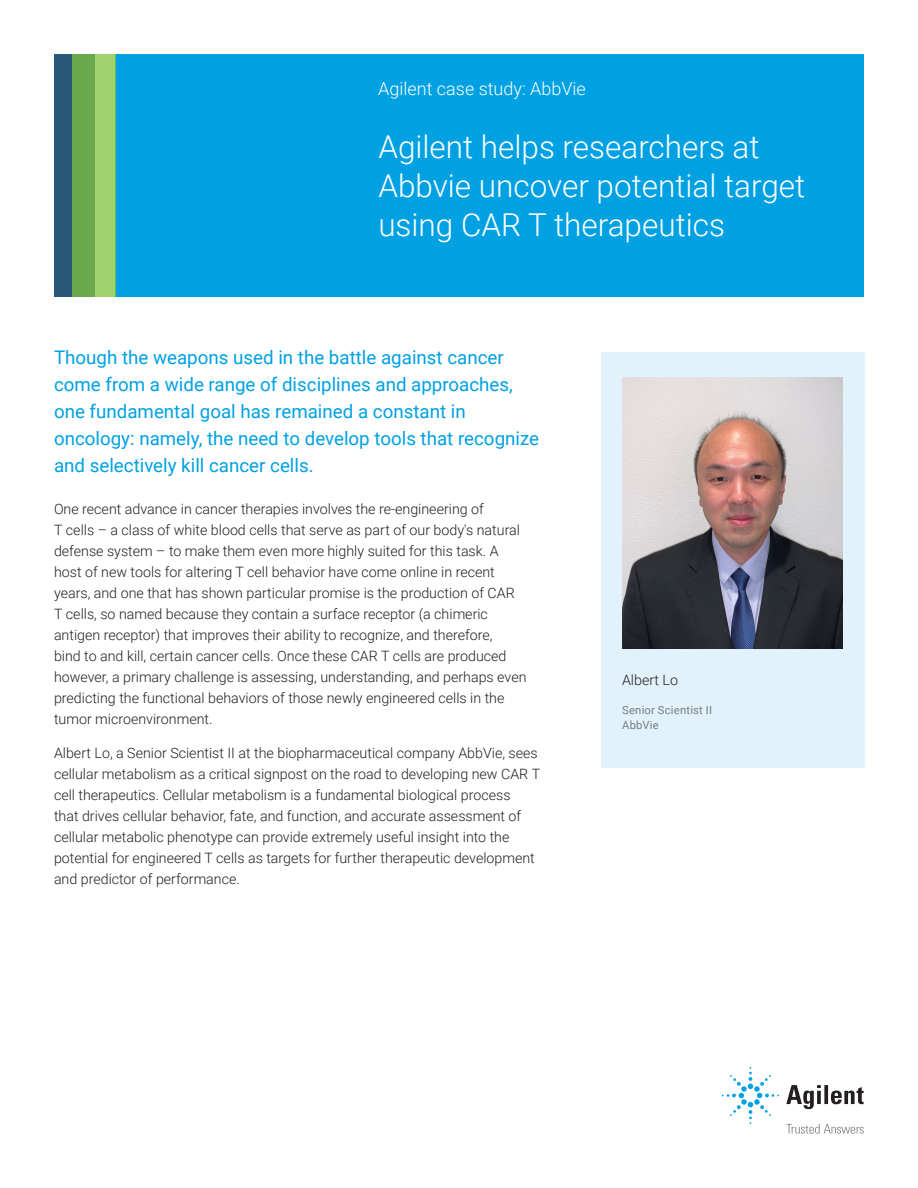
<style>
.page{position:relative;width:918px;height:1188px;background:#fff}
.page>*{position:absolute;margin:0;border:0;box-sizing:border-box;transform-origin:0 0}
.t1{font:300 31.5px/39px "Roboto";color:#fff}
.Intro_text_blue{font:18.75px/27px "Roboto";color:#00a1e3}
.Case_Study{font:300 18px "Roboto";color:#fff}
.Text{font:300 14.25px/21px "Roboto";color:#231f20}
.Scientist_title{font:11.25px "Roboto";letter-spacing:.02em;color:#787d83}
</style>
<div class="page">
<div style="left:116px;top:54px;width:748px;height:243px;background:#00a1e3"></div>
<div style="left:601px;top:352px;width:263px;height:416px;background:#e1f2fb"></div>
<div style="left:54px;top:54px;width:40px;height:243px;background:#27587a"></div>
<svg style="left:72px;top:54px;width:44px;height:243px;background:#82bb5d"></svg>
<img style="left:623px;top:378px;width:220px;height:271px">
<svg style="left:786px;top:1085px;width:78px;height:24px"></svg>
<svg style="left:722px;top:1067px;width:57px;height:57px"></svg>
<svg style="left:786px;top:1124px;width:78px;height:10px"></svg>
<p class="Case_Study" style="left:378px;top:76px;width:209px">Agilent case study: AbbVie</p>
<p class="t1" style="left:378px;top:126px;width:429px">Agilent helps researchers at<br>Abbvie uncover potential target using CAR T therapeutics</p>
<p class="Intro_text_blue" style="left:54px;top:344px;width:487px">Though the weapons used in the battle against cancer come from a wide range of disciplines and approaches, one fundamental goal has remained a constant in oncology: namely, the need to develop tools that recognize and selectively kill cancer cells.</p>
<p class="Text" style="left:54px;top:498px;width:474px">One recent advance in cancer therapies involves the re-engineering of<br>T cells – a class of white blood cells that serve as part of our body's natural defense system – to make them even more highly suited for this task. A host of new tools for altering T cell behavior have come online in recent years, and one that has shown particular promise is the production of CAR T cells, so named because they contain a surface receptor (a chimeric antigen receptor) that improves their ability to recognize, and therefore,<br>bind to and kill, certain cancer cells. Once these CAR T cells are produced however, a primary challenge is assessing, understanding, and perhaps even predicting the functional behaviors of those newly engineered cells in the tumor microenvironment.</p>
<p class="Text" style="left:54px;top:742px;width:488px">Albert Lo, a Senior Scientist II at the biopharmaceutical company AbbVie, sees cellular metabolism as a critical signpost on the road to developing new CAR T cell therapeutics. Cellular metabolism is a fundamental biological process<br>that drives cellular behavior, fate, and function, and accurate assessment of cellular metabolic phenotype can provide extremely useful insight into the potential for engineered T cells as targets for further therapeutic development and predictor of performance.</p>
<p class="Text" style="left:622px;top:669px;width:58px">Albert Lo</p>
<p class="Scientist_title" style="left:622px;top:702px;width:92px">Senior Scientist II</p>
<p class="Scientist_title" style="left:622px;top:717px;width:38px">AbbVie</p>
</div>
